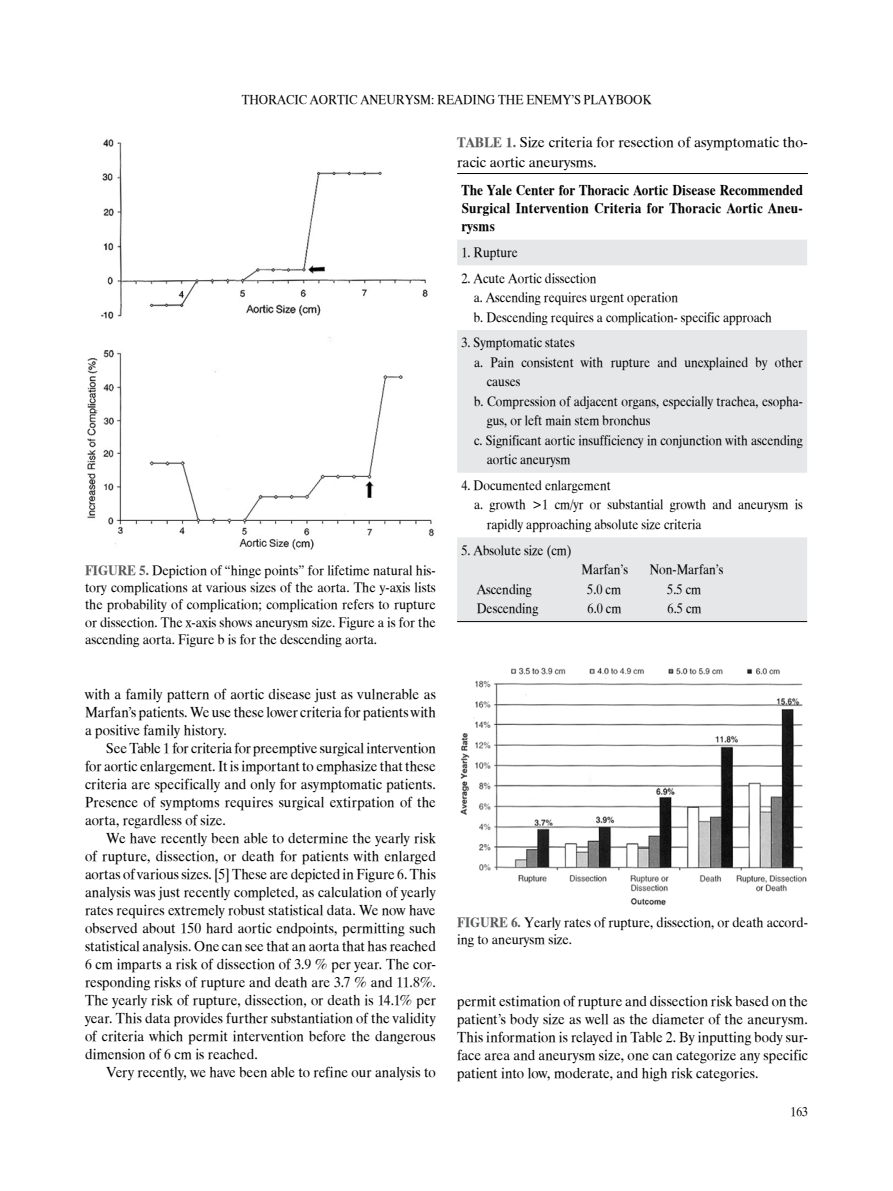
<style>
.page{position:relative;width:893px;height:1191px;background:#fff}
.page>*{position:absolute;margin:0;border:0;box-sizing:border-box;transform-origin:0 0}
.t1{font:15px/18px "UB Times";color:#000;text-align:justify;scale:.95 1}
.t2{font:15px/18px "UB Times Bold";letter-spacing:.02em;color:#000;text-align:justify;scale:.9 1}
.t3{font:15px/19.5px "UB Times";color:#000}
.t4{font:14.25px/19.5px "UB Times";color:#000;scale:.9 1}
.t5{font:14.25px/17.1px "UB Times";color:#000;text-align:justify;scale:.95 1}
.t6{font:14.25px "UB Times Bold";color:#58595b;scale:.95 1}
.t7{font:13.5px "UB Times";color:#000;scale:.9 1}
.s1{font-family:"UB Times Bold";color:#58595b}
.s2{font-family:"UB Times Bold";font-size:14.25px;color:#58595b}
</style>
<div class="page">
<img style="left:87px;top:139px;width:347px;height:411px">
<hr style="left:457px;top:173px;width:351px;height:1px;background:#000">
<svg style="left:457px;top:240px;width:350px;height:381px;fill:#e6e7e8"></svg>
<hr style="left:457px;top:621px;width:350px;height:1px;background:#000">
<img style="left:460px;top:667px;width:347px;height:239px">
<p class="t7" style="left:242px;top:92px;width:19px">Thoracic</p>
<p class="t7" style="left:310px;top:92px;width:20px">Aortic</p>
<p class="t7" style="left:360px;top:92px;width:21px">Aneurysm</p>
<p class="t7" style="left:431px;top:92px;width:27px">: Reading</p>
<p class="t7" style="left:498px;top:92px;width:11px">the</p>
<p class="t7" style="left:526px;top:92px;width:21px">Enemy</p>
<p class="t7" style="left:571px;top:92px;width:32px">’s Playbook</p>
<p class="t5" style="left:85px;top:562px;width:371px;text-indent:33px"><span class="s1">re 5.</span> Depiction of “hinge points” for lifetime natural his&shy;tory complications at various sizes of the aorta. The y-axis lists the probability of complication; complication refers to rupture or dissection. The x-axis shows aneurysm size. Figure a is for the ascending aorta. Figure b is for the descending aorta.</p>
<p class="t6" style="left:85px;top:563px;width:10px">Figu</p>
<p class="t1" style="left:85px;top:685px;width:371px">with a family pattern of aortic disease just as vulnerable as Marfan’s patients. We use these lower criteria for patients with a positive family history.</p>
<p class="t1" style="left:85px;top:739px;width:371px;text-indent:21px">See Table 1 for criteria for preemptive surgical intervention for aortic enlargement. It is important to emphasize that these criteria are specifically and only for asymptomatic patients.<br>Presence of symptoms requires surgical extirpation of the aorta, regardless of size.</p>
<p class="t1" style="left:85px;top:829px;width:371px;text-indent:21px">We have recently been able to determine the yearly risk of rupture, dissection, or death for patients with enlarged aortas of various sizes. [5] These are depicted in Figure 6. This analysis was just recently completed, as calculation of yearly rates requires extremely robust statistical data. We now have observed about 150 hard aortic endpoints, permitting such statistical analysis. One can see that an aorta that has reached 6 cm imparts a risk of dissection of 3.9 % per year. The cor&shy;responding risks of rupture and death are 3.7 % and 11.8%.<br>The yearly risk of rupture, dissection, or death is 14.1% per year. This data provides further substantiation of the validity of criteria which permit intervention before the dangerous dimension of 6 cm is reached.</p>
<p class="t1" style="left:106px;top:1063px;width:348px">Very recently, we have been able to refine our analysis to</p>
<p class="t3" style="left:457px;top:133px;width:352px"><span class="s2">Table 1.</span> Size criteria for resection of asymptomatic tho&shy;racic aortic aneurysms.</p>
<p class="t2" style="left:461px;top:181px;width:381px">The Yale Center for Thoracic Aortic Disease Recommended Surgical Intervention Criteria for Thoracic Aortic Aneu&shy;rysms</p>
<p class="t4" style="left:461px;top:243px;width:64px">1. Rupture</p>
<p class="t4" style="left:474px;top:268px;width:333px;text-indent:-12px">2. Acute Aortic dissection<br>a. Ascending requires urgent operation<br>b. Descending requires a complication- specific approach</p>
<p class="t4" style="left:461px;top:333px;width:127px">3. Symptomatic states</p>
<p class="t4" style="left:474px;top:353px;width:367px">a. Pain consistent with rupture and unexplained by other</p>
<p class="t4" style="left:487px;top:372px;width:39px">causes</p>
<p class="t4" style="left:474px;top:392px;width:367px">b. Compression of adjacent organs, especially trachea, esopha-</p>
<p class="t4" style="left:487px;top:411px;width:183px">gus, or left main stem bronchus</p>
<p class="t4" style="left:474px;top:431px;width:367px">c. Significant aortic insufficiency in conjunction with ascending</p>
<p class="t4" style="left:487px;top:450px;width:94px">aortic aneurysm</p>
<p class="t4" style="left:461px;top:476px;width:167px">4. Documented enlargement</p>
<p class="t4" style="left:474px;top:495px;width:367px">a. growth &gt;1 cm/yr or substantial growth and aneurysm is</p>
<p class="t4" style="left:487px;top:515px;width:240px">rapidly approaching absolute size criteria</p>
<p class="t4" style="left:461px;top:540px;width:124px">5. Absolute size (cm)</p>
<p class="t4" style="left:581px;top:560px;width:54px">Marfan’s</p>
<p class="t4" style="left:650px;top:560px;width:83px">Non-Marfan’s</p>
<p class="t4" style="left:477px;top:579px;width:63px">Ascending</p>
<p class="t4" style="left:587px;top:579px;width:39px">5.0 cm</p>
<p class="t4" style="left:667px;top:579px;width:39px">5.5 cm</p>
<p class="t4" style="left:477px;top:599px;width:70px">Descending</p>
<p class="t4" style="left:588px;top:599px;width:39px">6.0 cm</p>
<p class="t4" style="left:668px;top:599px;width:39px">6.5 cm</p>
<p class="t5" style="left:457px;top:913px;width:371px;text-indent:33px"><span class="s1">re 6.</span> Yearly rates of rupture, dissection, or death accord&shy;ing to aneurysm size.</p>
<p class="t6" style="left:457px;top:914px;width:10px">Figu</p>
<p class="t1" style="left:457px;top:992px;width:371px">permit estimation of rupture and dissection risk based on the patient’s body size as well as the diameter of the aneurysm.<br>This information is relayed in Table 2. By inputting body sur&shy;face area and aneurysm size, one can categorize any specific patient into low, moderate, and high risk categories.</p>
<p class="t7" style="left:790px;top:1104px;width:21px">163</p>
</div>
